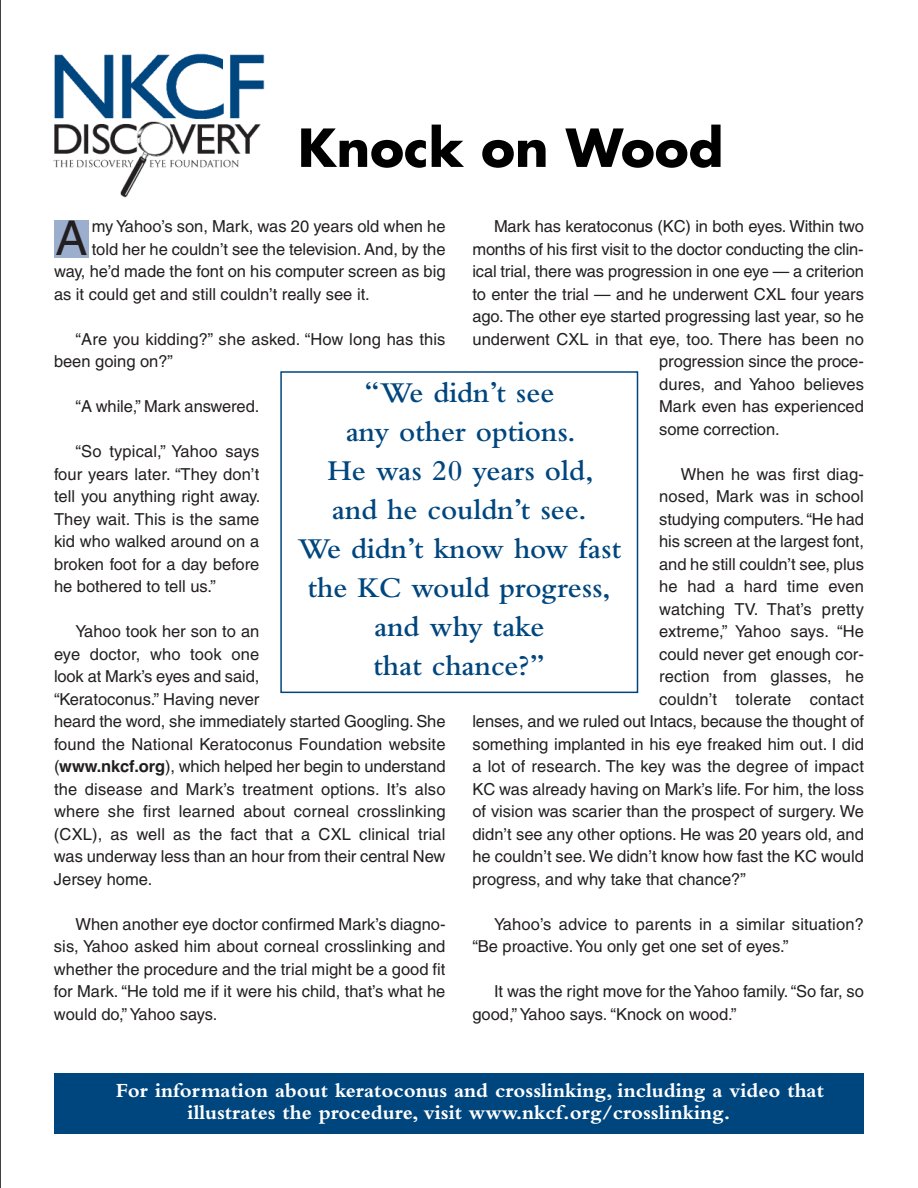
<style>
.page{position:relative;width:918px;height:1188px;background:#fff}
.page>*{position:absolute;margin:0;border:0;box-sizing:border-box;transform-origin:0 0}
.t1{font:700 51px "Futura";color:#000}
.t2{font:48px "Helvetica";color:#231f20}
.t3{font:600 30px/39px "Bembo";color:#00467e;text-align:center}
.t4{font:700 21px/22.5px "Bembo";color:#fff}
.t5{font:16.5px/22.5px "Helvetica";color:#231f20}
.s1{font-weight:700}
</style>
<div class="page">
<hr style="left:0;top:0;width:1px;height:1188px;background:#000">
<img style="left:53px;top:53px;width:212px;height:145px">
<div style="left:54px;top:221px;width:35px;height:37px;background:#9caecd"></div>
<div style="left:280px;top:371px;width:358px;height:322px;border:2px solid #00467e"></div>
<div style="left:54px;top:1073px;width:810px;height:61px;background:#00467e"></div>
<h1 class="t1" style="left:298px;top:125px;width:427px">Knock on Wood</h1>
<p class="t5" style="left:494px;top:217px;width:371px">Mark has keratoconus (KC) in both eyes. Within two</p>
<p class="t5" style="left:472px;top:239px;width:393px">months of his first visit to the doctor conducting the clin-</p>
<p class="t5" style="left:472px;top:262px;width:393px">ical trial, there was progression in one eye — a criterion</p>
<p class="t5" style="left:472px;top:284px;width:393px">to enter the trial — and he underwent CXL four years</p>
<p class="t5" style="left:472px;top:307px;width:393px">ago. The other eye started progressing last year, so he</p>
<p class="t5" style="left:472px;top:329px;width:393px">underwent CXL in that eye, too. There has been no</p>
<p class="t5" style="left:659px;top:352px;width:206px">progression since the proce-</p>
<p class="t5" style="left:659px;top:374px;width:206px">dures, and Yahoo believes</p>
<p class="t5" style="left:659px;top:397px;width:206px">Mark even has experienced</p>
<p class="t5" style="left:659px;top:419px;width:122px">some correction.</p>
<p class="t5" style="left:681px;top:464px;width:185px">When he was first diag-</p>
<p class="t5" style="left:659px;top:487px;width:206px">nosed, Mark was in school</p>
<p class="t5" style="left:659px;top:509px;width:206px">studying computers.“He had</p>
<p class="t5" style="left:659px;top:532px;width:206px">his screen at the largest font,</p>
<p class="t5" style="left:659px;top:554px;width:206px">and he still couldn’t see, plus</p>
<p class="t5" style="left:659px;top:577px;width:206px">he had a hard time even</p>
<p class="t5" style="left:659px;top:599px;width:206px">watching TV. That’s pretty</p>
<p class="t5" style="left:659px;top:622px;width:206px">extreme,” Yahoo says. “He</p>
<p class="t5" style="left:659px;top:644px;width:206px">could never get enough cor-</p>
<p class="t5" style="left:659px;top:667px;width:206px">rection from glasses, he</p>
<p class="t5" style="left:659px;top:689px;width:206px">couldn’t tolerate contact</p>
<p class="t5" style="left:472px;top:712px;width:393px">lenses, and we ruled out Intacs, because the thought of</p>
<p class="t5" style="left:472px;top:734px;width:393px">something implanted in his eye freaked him out. I did</p>
<p class="t5" style="left:472px;top:757px;width:393px">a lot of research. The key was the degree of impact</p>
<p class="t5" style="left:472px;top:779px;width:393px">KC was already having on Mark’s life. For him, the loss</p>
<p class="t5" style="left:472px;top:802px;width:393px">of vision was scarier than the prospect of surgery. We</p>
<p class="t5" style="left:472px;top:824px;width:393px">didn’t see any other options. He was 20 years old, and</p>
<p class="t5" style="left:472px;top:847px;width:393px">he couldn’t see.We didn’t know how fast the KC would</p>
<p class="t5" style="left:472px;top:869px;width:275px">progress, and why take that chance?”</p>
<p class="t5" style="left:472px;top:914px;width:393px;text-indent:22px">Yahoo’s advice to parents in a similar situation? “Be proactive.You only get one set of eyes.”</p>
<p class="t5" style="left:472px;top:982px;width:393px;text-indent:22px">It was the right move for theYahoo family.“So far, so good,”Yahoo says. “Knock on wood.”</p>
<h2 class="t2" style="left:55px;top:221px;width:34px">A</h2>
<p class="t5" style="left:92px;top:217px;width:355px">my Yahoo’s son, Mark, was 20 years old when he</p>
<p class="t5" style="left:92px;top:239px;width:355px">told her he couldn’t see the television. And, by the</p>
<p class="t5" style="left:54px;top:262px;width:393px">way, he’d made the font on his computer screen as big</p>
<p class="t5" style="left:54px;top:284px;width:317px">as it could get and still couldn’t really see it.</p>
<p class="t5" style="left:54px;top:329px;width:393px;text-indent:22px">“Are you kidding?” she asked. “How long has this been going on?”</p>
<p class="t5" style="left:76px;top:397px;width:185px">“A while,” Mark answered.</p>
<p class="t5" style="left:54px;top:442px;width:208px;text-align:justify;text-indent:22px">“So typical,” Yahoo says four years later. “They don’t tell you anything right away.<br>They wait. This is the same kid who walked around on a broken foot for a day before he bothered to tell us.”</p>
<p class="t5" style="left:54px;top:622px;width:393px;text-indent:22px">Yahoo took her son to an<br>eye doctor, who took one<br>look at Mark’s eyes and said,<br>“Keratoconus.” Having never<br>heard the word, she immediately started Googling. She found the National Keratoconus Foundation website (<span class="s1">www.nkcf.org</span>), which helped her begin to understand the disease and Mark’s treatment options. It’s also where she first learned about corneal crosslinking (CXL), as well as the fact that a CXL clinical trial was underway less than an hour from their central New Jersey home.</p>
<p class="t5" style="left:54px;top:914px;width:393px;text-align:justify;text-indent:22px">When another eye doctor confirmed Mark’s diagno&shy;sis, Yahoo asked him about corneal crosslinking and whether the procedure and the trial might be a good fit for Mark. “He told me if it were his child, that’s what he would do,”Yahoo says.</p>
<h3 class="t3" style="left:297px;top:376px;width:325px">“We didn’t see<br>any other options.<br>He was 20 years old,<br>and he couldn’t see.<br>We didn’t know how fast the KC would progress, and why take<br>that chance?”</h3>
<p class="t4" style="left:188px;top:1081px;width:638px;text-indent:-72px">For information about keratoconus and crosslinking, including a video that illustrates the procedure, visit www.nkcf.org/crosslinking.</p>
</div>
